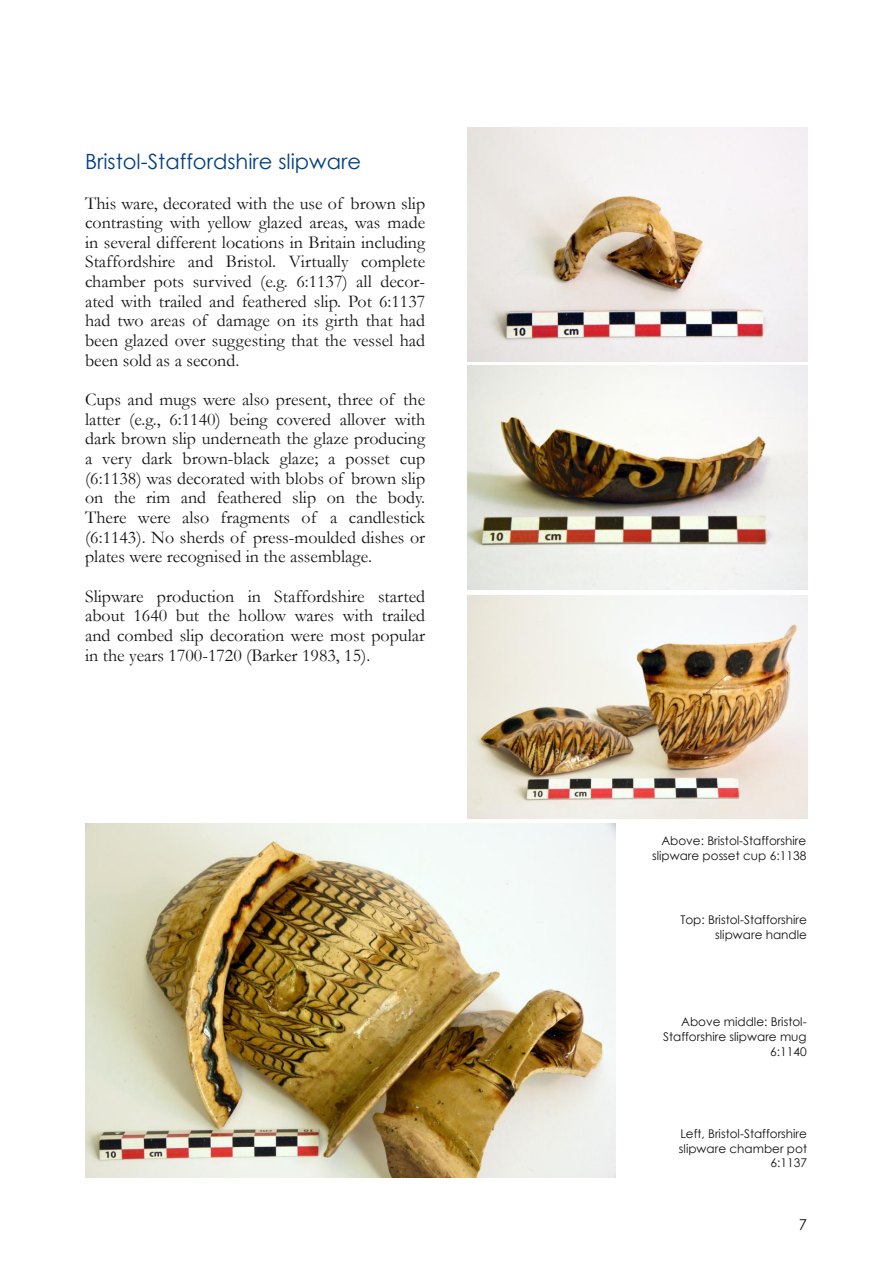
<style>
.page{position:relative;width:893px;height:1263px;background:#fff}
.page>*{position:absolute;margin:0;border:0;box-sizing:border-box;transform-origin:0 0}
.t1{font:21px "Century Gothic";color:#034082}
.t2{font:18px/19.6px "Garamond";color:#161413;text-align:justify}
.t3{font:15px "Century Gothic";color:#161413}
.t4{font:12px/14.7px "Century Gothic";color:#161413;text-align:right}
</style>
<div class="page">
<img style="left:468px;top:128px;width:340px;height:234px">
<img style="left:468px;top:595px;width:340px;height:223px">
<img style="left:85px;top:824px;width:530px;height:354px">
<img style="left:468px;top:365px;width:340px;height:224px">
<p class="t1" style="left:85px;top:148px;width:277px">Bristol-Staffordshire slipware</p>
<p class="t2" style="left:85px;top:193px;width:342px">This ware, decorated with the use of brown slip contrasting with yellow glazed areas, was made in several different locations in Britain including Staffordshire and Bristol. Virtually complete chamber pots survived (e.g. 6:1137) all decor&shy;ated with trailed and feathered slip. Pot 6:1137 had two areas of damage on its girth that had been glazed over suggesting that the vessel had been sold as a second.</p>
<p class="t2" style="left:85px;top:390px;width:342px">Cups and mugs were also present, three of the latter (e.g., 6:1140) being covered allover with dark brown slip underneath the glaze producing a very dark brown-black glaze; a posset cup (6:1138) was decorated with blobs of brown slip on the rim and feathered slip on the body.<br>There were also fragments of a candlestick (6:1143). No sherds of press-moulded dishes or plates were recognised in the assemblage.</p>
<p class="t2" style="left:85px;top:586px;width:342px">Slipware production in Staffordshire started about 1640 but the hollow wares with trailed and combed slip decoration were most popular in the years 1700-1720 (Barker 1983, 15).</p>
<p class="t4" style="left:652px;top:833px;width:156px">Above: Bristol-Stafforshire slipware posset cup 6:1138</p>
<p class="t4" style="left:680px;top:912px;width:128px">Top: Bristol-Stafforshire slipware handle</p>
<p class="t4" style="left:663px;top:1014px;width:145px">Above middle: Bristol-<br>Stafforshire slipware mug<br>6:1140</p>
<p class="t4" style="left:679px;top:1126px;width:130px">Left, Bristol-Stafforshire slipware chamber pot<br>6:1137</p>
<p class="t3" style="left:799px;top:1215px;width:10px">7</p>
</div>
